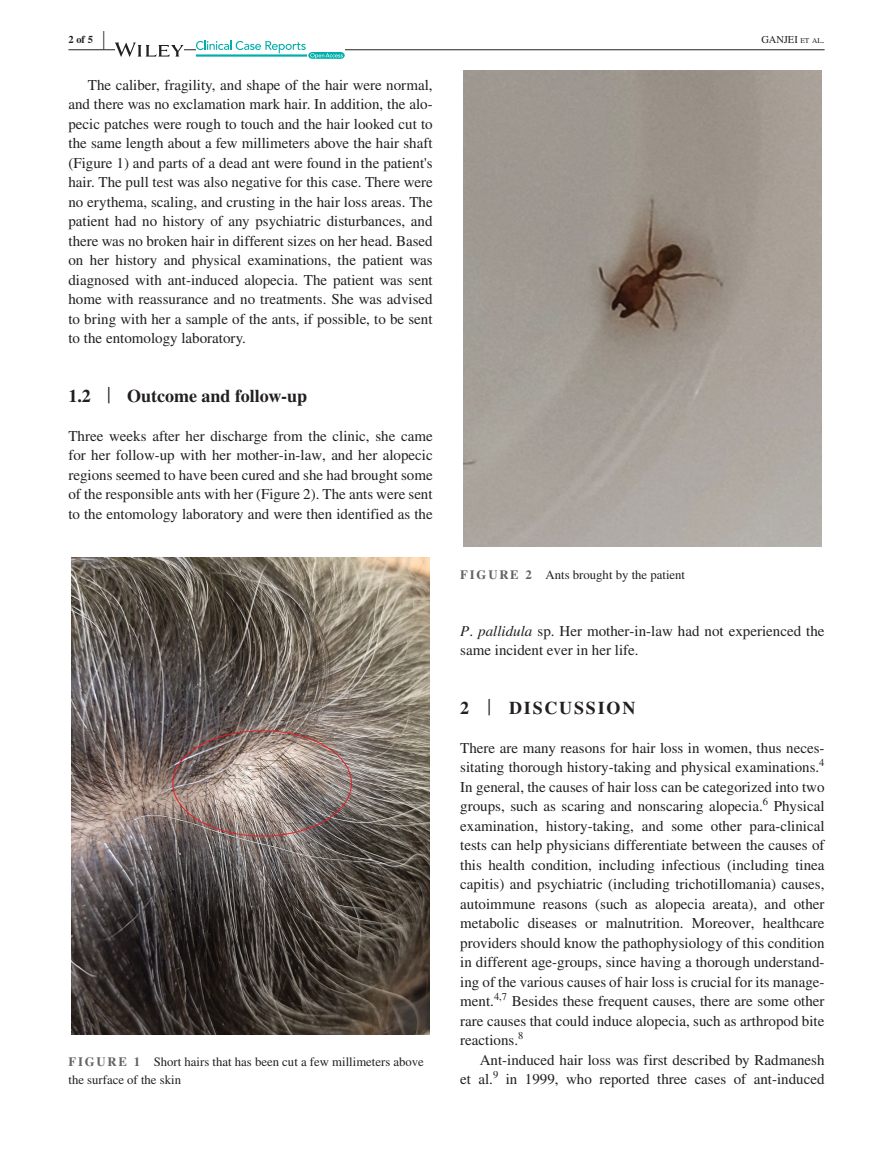
<style>
.page{position:relative;width:893px;height:1174px;background:#fff}
.page>*{position:absolute;margin:0;border:0;box-sizing:border-box;transform-origin:0 0}
.t1{font:700 25.95px "STIX";color:#231f20;scale:.36 1}
.t2{font:700 18px "STIX";color:#231f20}
.t3{font:700 18px "STIX";letter-spacing:.1em;color:#231f20}
.t4{font:15px/19.5px "STIX";color:#231f20;text-align:justify}
.t5{font:12.75px/18px "STIX";color:#231f20}
.t6{font:10.5px "STIX";color:#231f20}
.t7{font:10.5px "STIX";color:#231f20}
.t8{font:700 10.5px "STIX";color:#231f20}
.s1{font-size:7.35px}
.s2{font-weight:400;font-size:23.7px}
.s3{font-weight:700;color:#636366}
.s4{font-style:italic}
</style>
<div class="page">
<hr style="left:68px;top:49px;width:756px;height:1px;background:#231f20">
<svg style="left:115px;top:43px;width:69px;height:14px"></svg>
<svg style="left:196px;top:41px;width:149px;height:18px"></svg>
<div style="left:68px;top:558px;width:365px;height:476px;background:linear-gradient(to bottom,#fff,#fff)"></div>
<img style="left:72px;top:558px;width:357px;height:476px">
<img style="left:464px;top:70px;width:357px;height:476px">
<p class="t8" style="left:68px;top:33px;width:26px">2 of 5</p>
<h1 class="t1" style="left:103px;top:24px;width:7px">|</h1>
<p class="t6" style="left:761px;top:32px;width:65px">GANJEI <span class="s1">et al</span>.</p>
<p class="t4" style="left:68px;top:76px;width:366px;text-indent:20px">The caliber, fragility, and shape of the hair were normal, and there was no exclamation mark hair. In addition, the alo&shy;pecic patches were rough to touch and the hair looked cut to the same length about a few millimeters above the hair shaft (Figure 1) and parts of a dead ant were found in the patient's hair. The pull test was also negative for this case. There were no erythema, scaling, and crusting in the hair loss areas. The patient had no history of any psychiatric disturbances, and there was no broken hair in different sizes on her head. Based on her history and physical examinations, the patient was diagnosed with ant-induced alopecia. The patient was sent home with reassurance and no treatments. She was advised to bring with her a sample of the ants, if possible, to be sent to the entomology laboratory.</p>
<p class="t2" style="left:68px;top:385px;width:240px">1.2 <span class="s2">|</span> Outcome and follow-up</p>
<p class="t4" style="left:68px;top:427px;width:366px">Three weeks after her discharge from the clinic, she came for her follow-up with her mother-in-law, and her alopecic regions seemed to have been cured and she had brought some of the responsible ants with her (Figure 2). The ants were sent to the entomology laboratory and were then identified as the</p>
<p class="t5" style="left:68px;top:1054px;width:357px"><span class="s3">FIGURE 1</span> Short hairs that has been cut a few millimeters above the surface of the skin</p>
<p class="t5" style="left:460px;top:566px;width:226px"><span class="s3">FIGURE 2</span> Ants brought by the patient</p>
<p class="t4" style="left:460px;top:622px;width:366px"><span class="s4">P</span>. <span class="s4">pallidula</span> sp. Her mother-in-law had not experienced the same incident ever in her life.</p>
<p class="t3" style="left:460px;top:697px;width:176px">2 <span class="s2">|</span> DISCUSSION</p>
<p class="t4" style="left:460px;top:739px;width:366px">There are many reasons for hair loss in women, thus neces&shy;sitating thorough history-taking and physical examinations.</p>
<p class="t7" style="left:819px;top:755px;width:7px">4</p>
<p class="t4" style="left:460px;top:778px;width:366px">In general, the causes of hair loss can be categorized into two groups, such as scaring and nonscaring alopecia.</p>
<p class="t7" style="left:763px;top:794px;width:7px">6</p>
<p class="t4" style="left:460px;top:797px;width:366px;text-indent:313px">Physical examination, history-taking, and some other para-clinical tests can help physicians differentiate between the causes of this health condition, including infectious (including tinea capitis) and psychiatric (including trichotillomania) causes, autoimmune reasons (such as alopecia areata), and other metabolic diseases or malnutrition. Moreover, healthcare providers should know the pathophysiology of this condition in different age-groups, since having a thorough understand&shy;ing of the various causes of hair loss is crucial for its manage&shy;ment.</p>
<p class="t7" style="left:494px;top:989px;width:15px">4,7</p>
<p class="t4" style="left:460px;top:992px;width:366px;text-indent:51px">Besides these frequent causes, there are some other rare causes that could induce alopecia, such as arthropod bite reactions.</p>
<p class="t7" style="left:518px;top:1028px;width:7px">8</p>
<p class="t4" style="left:460px;top:1051px;width:366px;text-indent:20px">Ant-induced hair loss was first described by Radmanesh et al.</p>
<p class="t7" style="left:493px;top:1067px;width:7px">9</p>
<p class="t4" style="left:506px;top:1070px;width:320px">in 1999, who reported three cases of ant-induced</p>
</div>
